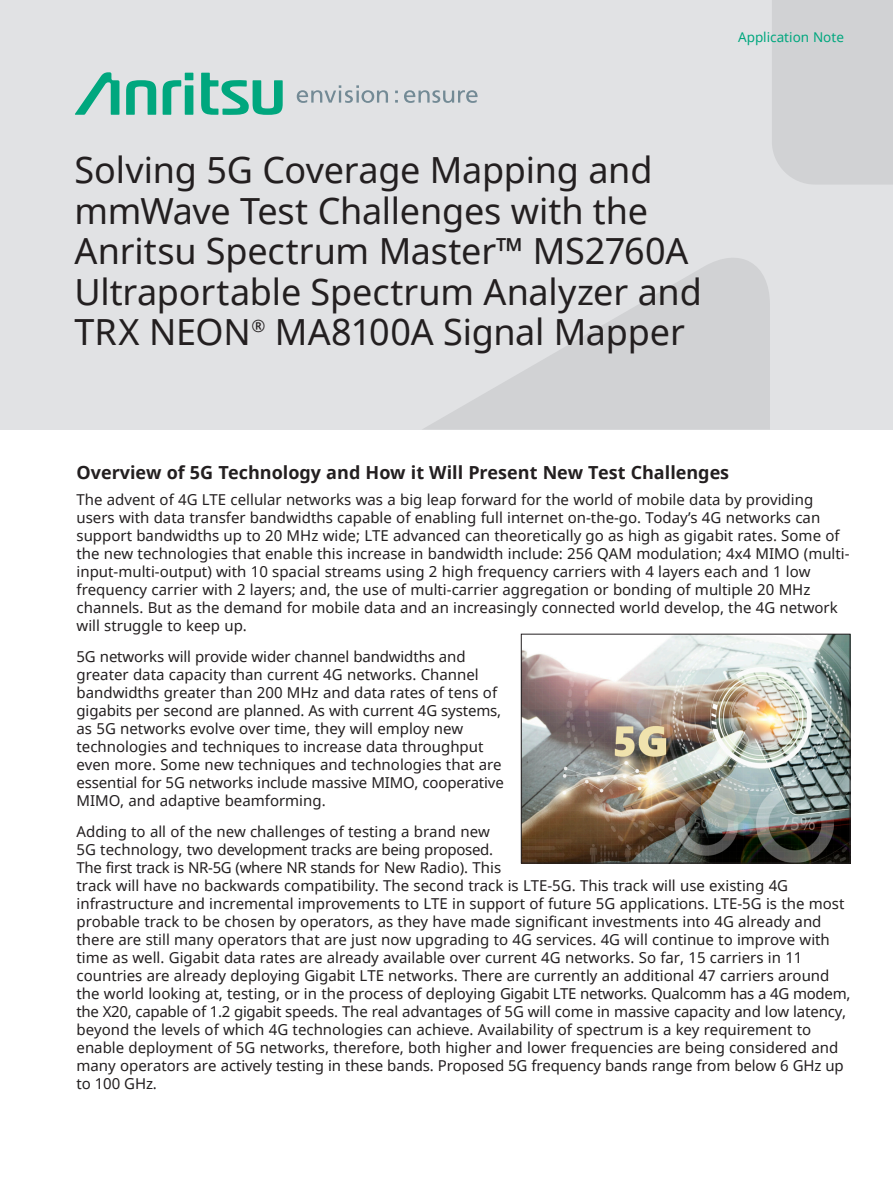
<style>
.page{position:relative;width:893px;height:1191px;background:#fff}
.page>*{position:absolute;margin:0;border:0;box-sizing:border-box;transform-origin:0 0}
.Document_Title{font:36px/40.5px "Noto Sans";letter-spacing:-.005em;color:#231f20}
.Head1{font:700 18px "Noto Sans";color:#231f20}
.Body_Text_10_12_Not{font:15px/18px "Noto Sans";color:#231f20}
.t1{font:13.5px "Noto Sans";color:#00a77e}
</style>
<div class="page">
<div style="left:0;top:0;width:893px;height:429px;background:#e1e2e4"></div>
<svg style="left:424px;top:258px;width:346px;height:171px;fill:#d1d2d4"></svg>
<div style="left:772px;top:0;width:121px;height:184px;background:#d1d2d4"></div>
<svg style="left:75px;top:72px;width:208px;height:43px"></svg>
<svg style="left:297px;top:85px;width:91px;height:18px"></svg>
<svg style="left:404px;top:90px;width:74px;height:13px"></svg>
<img style="left:523px;top:636px;width:325px;height:225px">
<div style="left:521px;top:634px;width:329px;height:229px;border:1px solid #231f20"></div>
<p class="t1" style="left:738px;top:28px;width:107px">Application Note</p>
<p class="Document_Title" style="left:74px;top:149px;width:629px">Solving 5G Coverage Mapping and mmWave Test Challenges with the Anritsu Spectrum Master™ MS2760A Ultraportable Spectrum Analyzer and TRX NEON<sup>®</sup> MA8100A Signal Mapper</p>
<p class="Head1" style="left:77px;top:459px;width:654px">Overview of 5G Technology and How it Will Present New Test Challenges</p>
<p class="Body_Text_10_12_Not" style="left:77px;top:490px;width:775px">The advent of 4G LTE cellular networks was a big leap forward for the world of mobile data by providing users with data transfer bandwidths capable of enabling full internet on-the-go. Today’s 4G networks can support bandwidths up to 20 MHz wide; LTE advanced can theoretically go as high as gigabit rates. Some of the new technologies that enable this increase in bandwidth include: 256 QAM modulation; 4x4 MIMO (multi&shy;input-multi-output) with 10 spacial streams using 2 high frequency carriers with 4 layers each and 1 low frequency carrier with 2 layers; and, the use of multi-carrier aggregation or bonding of multiple 20 MHz channels. But as the demand for mobile data and an increasingly connected world develop, the 4G network will struggle to keep up.</p>
<p class="Body_Text_10_12_Not" style="left:77px;top:647px;width:429px">5G networks will provide wider channel bandwidths and greater data capacity than current 4G networks. Channel bandwidths greater than 200 MHz and data rates of tens of gigabits per second are planned. As with current 4G systems, as 5G networks evolve over time, they will employ new technologies and techniques to increase data throughput even more. Some new techniques and technologies that are essential for 5G networks include massive MIMO, cooperative MIMO, and adaptive beamforming.</p>
<p class="Body_Text_10_12_Not" style="left:77px;top:822px;width:775px">Adding to all of the new challenges of testing a brand new<br>5G technology, two development tracks are being proposed.<br>The first track is NR-5G (where NR stands for New Radio). This<br>track will have no backwards compatibility. The second track is LTE-5G. This track will use existing 4G infrastructure and incremental improvements to LTE in support of future 5G applications. LTE-5G is the most probable track to be chosen by operators, as they have made significant investments into 4G already and there are still many operators that are just now upgrading to 4G services. 4G will continue to improve with time as well. Gigabit data rates are already available over current 4G networks. So far, 15 carriers in 11 countries are already deploying Gigabit LTE networks. There are currently an additional 47 carriers around the world looking at, testing, or in the process of deploying Gigabit LTE networks. Qualcomm has a 4G modem, the X20, capable of 1.2 gigabit speeds. The real advantages of 5G will come in massive capacity and low latency, beyond the levels of which 4G technologies can achieve. Availability of spectrum is a key requirement to enable deployment of 5G networks, therefore, both higher and lower frequencies are being considered and many operators are actively testing in these bands. Proposed 5G frequency bands range from below 6 GHz up to 100 GHz.</p>
</div>
